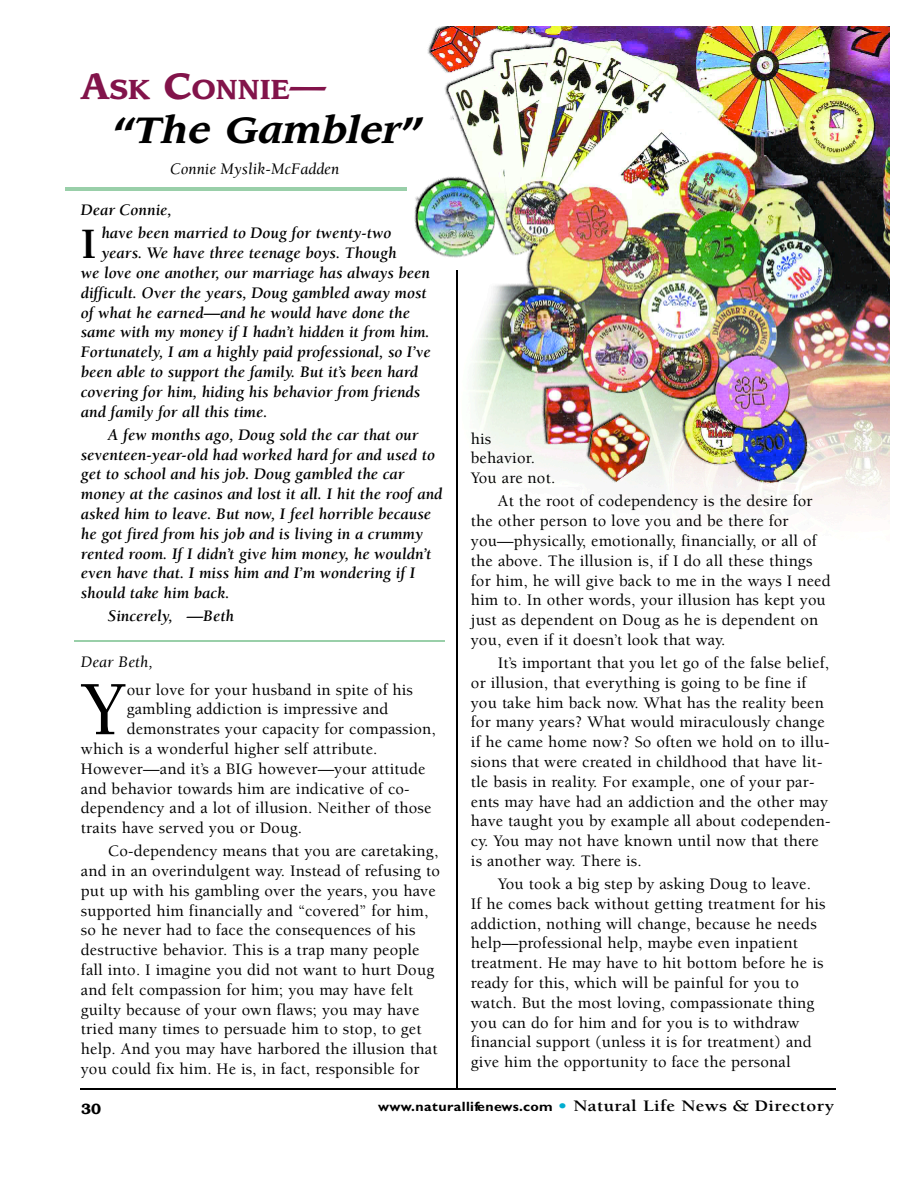
<style>
.page{position:relative;width:918px;height:1188px;background:#fff}
.page>*{position:absolute;margin:0;border:0;box-sizing:border-box;transform-origin:0 0}
.t1{font:500 78.75px "Berkeley";color:#000}
.t2{font:700 44.55px "Berkeley";color:#000}
.t3{font:italic 700 36px "Leawood";color:#000;scale:1.05 1}
.t4{font:700 27px "Leawood";color:#82134a}
.t5{font:500 16.5px/19.8px "Berkeley";letter-spacing:.01em;color:#000}
.t6{font:italic 700 16.5px/19.8px "Berkeley";color:#000}
.t7{font:700 16.5px "Berkeley";letter-spacing:.015em;color:#000;scale:1.15 1}
.t8{font:italic 16.5px "Berkeley";color:#000}
.t9{font:600 15px "Bookman";color:#000}
.s1{font-size:36px}
.s2{font-family:"Gill Sans";font-size:13.5px}
.s3{color:#00aed0}
</style>
<div class="page">
<img style="left:401px;top:27px;width:488px;height:519px">
<hr style="left:65px;top:187px;width:342px;height:3px;background:#99cfa9">
<hr style="left:75px;top:641px;width:370px;height:1px;background:#99cfa9">
<hr style="left:457px;top:271px;width:1px;height:818px;background:#000">
<hr style="left:80px;top:1088px;width:756px;height:2px;background:#000">
<h3 class="t4" style="left:81px;top:78px;width:247px"><span class="s1">A</span>SK <span class="s1">C</span>ONNIE<span class="s1">—</span></h3>
<h3 class="t3" style="left:113px;top:114px;width:295px">“The Gambler”</h3>
<p class="t8" style="left:170px;top:163px;width:171px">Connie Myslik-McFadden</p>
<p class="t6" style="left:81px;top:202px;width:93px">Dear Connie,</p>
<h2 class="t2" style="left:81px;top:227px;width:17px">I</h2>
<p class="t6" style="left:101px;top:225px;width:292px">have been married to Doug for twenty-two</p>
<p class="t6" style="left:101px;top:245px;width:297px">years. We have three teenage boys. Though</p>
<p class="t6" style="left:81px;top:265px;width:351px">we love one another, our marriage has always been</p>
<p class="t6" style="left:81px;top:284px;width:347px">difficult. Over the years, Doug gambled away most</p>
<p class="t6" style="left:81px;top:304px;width:331px">of what he earned—and he would have done the</p>
<p class="t6" style="left:81px;top:324px;width:350px">same with my money if I hadn’t hidden it from him.</p>
<p class="t6" style="left:81px;top:344px;width:351px">Fortunately, I am a highly paid professional, so I’ve</p>
<p class="t6" style="left:81px;top:364px;width:339px">been able to support the family. But it’s been hard</p>
<p class="t6" style="left:81px;top:383px;width:341px">covering for him, hiding his behavior from friends</p>
<p class="t6" style="left:81px;top:403px;width:188px">and family for all this time.</p>
<p class="t6" style="left:81px;top:426px;width:363px;text-indent:27px">A few months ago, Doug sold the car that our seventeen-year-old had worked hard for and used to get to school and his job. Doug gambled the car money at the casinos and lost it all. I hit the roof and asked him to leave. But now, I feel horrible because he got fired from his job and is living in a crummy rented room. If I didn’t give him money, he wouldn’t even have that. I miss him and I’m wondering if I should take him back.</p>
<p class="t6" style="left:108px;top:608px;width:128px">Sincerely, —Beth</p>
<p class="t8" style="left:81px;top:656px;width:73px">Dear Beth,</p>
<h1 class="t1" style="left:81px;top:679px;width:47px">Y</h1>
<p class="t5" style="left:127px;top:681px;width:288px">our love for your husband in spite of his</p>
<p class="t5" style="left:127px;top:701px;width:263px">gambling addiction is impressive and</p>
<p class="t5" style="left:127px;top:721px;width:311px">demonstrates your capacity for compassion,</p>
<p class="t5" style="left:81px;top:740px;width:298px">which is a wonderful higher self attribute.</p>
<p class="t5" style="left:81px;top:760px;width:346px">However—and it’s a BIG however—your attitude</p>
<p class="t5" style="left:81px;top:780px;width:330px">and behavior towards him are indicative of co-</p>
<p class="t5" style="left:81px;top:800px;width:352px">dependency and a lot of illusion. Neither of those</p>
<p class="t5" style="left:81px;top:820px;width:223px">traits have served you or Doug.</p>
<p class="t5" style="left:81px;top:843px;width:361px;text-indent:27px">Co-dependency means that you are care ta k in g , and in an overindulgent way. Instead of refusing to put up with his gambling over the years, you have s u p p o rted him financially and “covered” for him, so he never had to face the consequences of his<br>d e s tructive behavior. This is a trap many people fall into. I imagine you did not want to hurt Doug and felt compassion for him; you may have felt guilty because of your own flaws; you may have tried many times to persuade him to stop, to get help. And you may have harbored the illusion that you could fix him. He is, in fact, responsible for</p>
<p class="t5" style="left:471px;top:430px;width:86px">his<br>b e h a v io r.<br>You are not.</p>
<p class="t5" style="left:471px;top:493px;width:361px;text-indent:27px">At the root of codependency is the desire for the other person to love you and be there for<br>y o u — p h y s ic a lly, emotionally, financially, or all of the above. The illusion is, if I do all these things for him, he will give back to me in the ways I need him to. In other words, your illusion has kept you just as dependent on Doug as he is dependent on you, even if it doesn’t look that way.</p>
<p class="t5" style="left:471px;top:654px;width:361px;text-indent:27px">It’s important that you let go of the false belief, or illusion, that everything is going to be fine if you take him back now. What has the reality been for many years? What would miraculously change if he came home now? So often we hold on to illu&shy;sions that were created in childhood that have lit&shy;tle basis in re a lity. For example, one of your par&shy;ents may have had an addiction and the other may have taught you by example all about codependen&shy;c y. You may not have known until now that there is another way. There is.</p>
<p class="t5" style="left:471px;top:875px;width:356px;text-indent:27px">You took a big step by asking Doug to leave.<br>If he comes back without getting treatment for his addiction, nothing will change, because he needs h e lp — p rofessional help, maybe even inpatient treatment. He may have to hit bottom before he is ready for this, which will be painful for you to watch. But the most loving, compassionate thing you can do for him and for you is to withdraw financial support (unless it is for treatment) and give him the opportunity to face the personal</p>
<p class="t9" style="left:81px;top:1103px;width:21px">30</p>
<p class="t7" style="left:378px;top:1100px;width:398px"><span class="s2">w w w.n a t u r a llife n ew s .c o m</span> <span class="s3">•</span> Natural Life News &amp; D ire c to ry</p>
</div>
